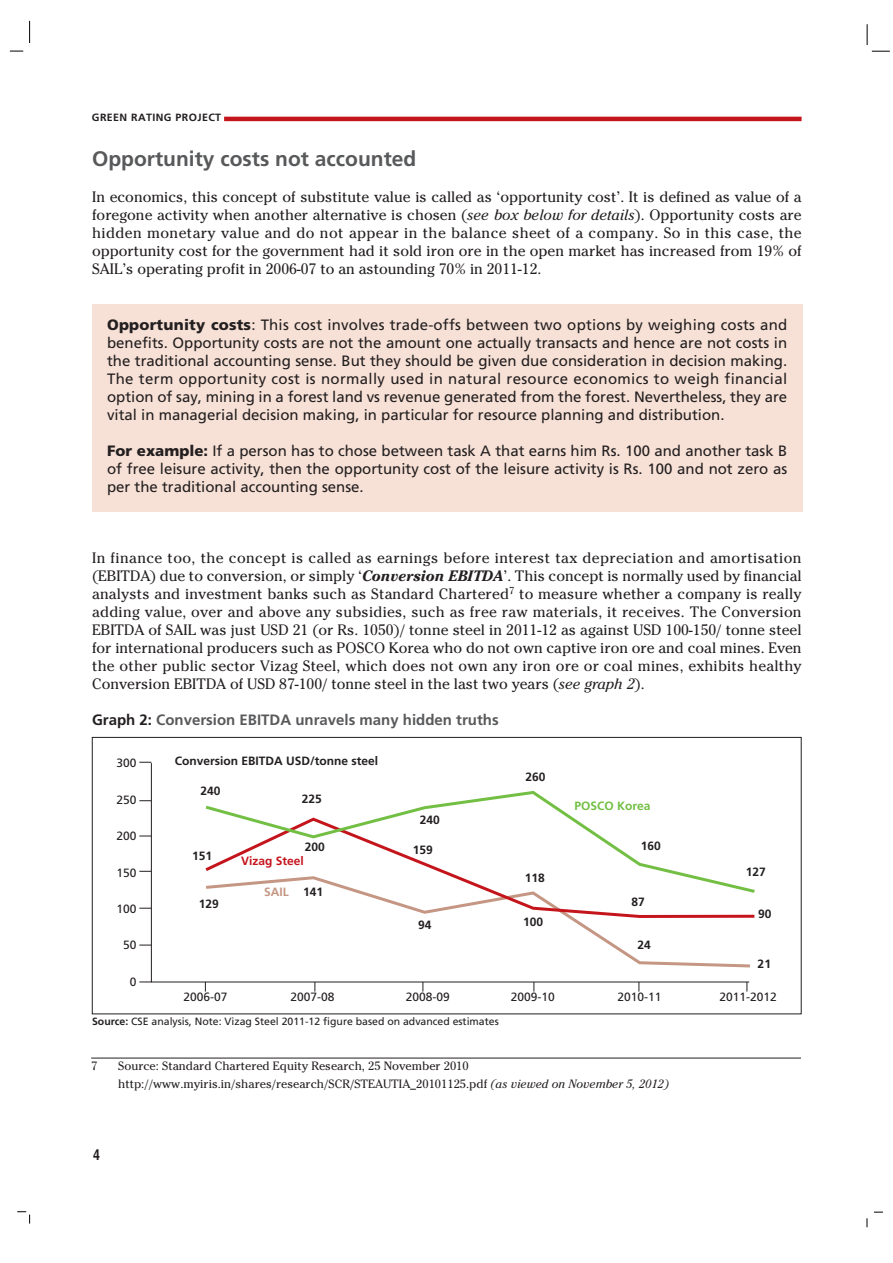
<style>
.page{position:relative;width:893px;height:1263px;background:#fff}
.page>*{position:absolute;margin:0;border:0;box-sizing:border-box;transform-origin:0 0}
.t1{font:700 21px "Frutiger";color:#58595b}
.t2{font:15px/18px "Cheltenham";color:#231f20;text-align:justify}
.t3{font:15px/18px "Frutiger";color:#231f20;text-align:justify}
.t4{font:700 15px "Frutiger";color:#58595b}
.t5{font:700 15px "Helvetica";color:#231f20;scale:.82 1}
.t6{font:12px/18px "Cheltenham";color:#231f20}
.t7{font:700 12px "Frutiger";color:#231f20}
.t8{font:12px "Frutiger";color:#231f20}
.t9{font:700 12px "Frutiger";color:#c4151c}
.t10{font:700 12px "Frutiger";color:#72bf44}
.t11{font:700 12px "Frutiger";color:#c49683}
.t12{font:10.5px "Frutiger";color:#231f20}
.t13{font:700 10.5px "Frutiger";letter-spacing:.04em;color:#231f20}
.s1{font-style:italic}
.s2{font-weight:900}
.s3{font-weight:700;font-style:italic}
.s4{color:#231f20}
.s5{font-weight:700}
</style>
<div class="page">
<svg style="left:10px;top:51px;width:13px;height:1px"></svg>
<svg style="left:29px;top:21px;width:1px;height:22px"></svg>
<svg style="left:17px;top:1211px;width:13px;height:12px"></svg>
<svg style="left:872px;top:51px;width:18px;height:1px"></svg>
<svg style="left:867px;top:24px;width:1px;height:21px"></svg>
<hr style="left:224px;top:117px;width:578px;height:4px;background:#c4151c">
<div style="left:92px;top:304px;width:710px;height:208px;background:#f7e1d6"></div>
<hr style="left:91px;top:1058px;width:710px;height:1px;background:#231f20">
<div style="left:92px;top:737px;width:709px;height:277px;border:1px solid #231f20"></div>
<svg style="left:151px;top:763px;width:598px;height:219px"></svg>
<svg style="left:139px;top:762px;width:12px;height:1px"></svg>
<svg style="left:139px;top:800px;width:12px;height:1px"></svg>
<svg style="left:139px;top:836px;width:12px;height:1px"></svg>
<svg style="left:139px;top:871px;width:12px;height:1px"></svg>
<svg style="left:139px;top:908px;width:12px;height:1px"></svg>
<svg style="left:139px;top:945px;width:12px;height:1px"></svg>
<svg style="left:139px;top:982px;width:12px;height:1px"></svg>
<svg style="left:203px;top:919px;width:547px;height:50px"></svg>
<svg style="left:202px;top:895px;width:553px;height:24px"></svg>
<svg style="left:202px;top:789px;width:553px;height:106px"></svg>
<p class="t13" style="left:92px;top:113px;width:131px">GREEN RATING PROJECT</p>
<h1 class="t1" style="left:92px;top:150px;width:326px">Opportunity costs not accounted</h1>
<p class="t2" style="left:92px;top:190px;width:711px">In economics, this concept of substitute value is called as ‘opportunity cost’. It is defined as value of a foregone activity when another alternative is chosen (<span class="s1">see box below for details</span>). Opportunity costs are hidden monetary value and do not appear in the balance sheet of a company. So in this case, the opportunity cost for the government had it sold iron ore in the open market has increased from 19% of SAIL’s operating profit in 2006-07 to an astounding 70% in 2011-12.</p>
<p class="t3" style="left:107px;top:317px;width:682px"><span class="s2">Opportunity costs</span>: This cost involves trade-offs between two options by weighing costs and benefits. Opportunity costs are not the amount one actually transacts and hence are not costs in the traditional accounting sense. But they should be given due consideration in decision making.<br>The term opportunity cost is normally used in natural resource economics to weigh financial option of say, mining in a forest land vs revenue generated from the forest. Nevertheless, they are vital in managerial decision making, in particular for resource planning and distribution.</p>
<p class="t3" style="left:107px;top:443px;width:682px"><span class="s2">For example:</span> If a person has to chose between task A that earns him Rs. 100 and another task B of free leisure activity, then the opportunity cost of the leisure activity is Rs. 100 and not zero as per the traditional accounting sense.</p>
<p class="t2" style="left:92px;top:550px;width:711px">In finance too, the concept is called as earnings before interest tax depreciation and amortisation (EBITDA) due to conversion, or simply ‘<span class="s3">Conversion EBITDA</span>’. This concept is normally used by financial analysts and investment banks such as Standard Chartered<sup>7</sup> to measure whether a company is really adding value, over and above any subsidies, such as free raw materials, it receives. The Conversion EBITDA of SAIL was just USD 21 (or Rs. 1050)/ tonne steel in 2011-12 as against USD 100-150/ tonne steel for international producers such as POSCO Korea who do not own captive iron ore and coal mines. Even the other public sector Vizag Steel, which does not own any iron ore or coal mines, exhibits healthy Conversion EBITDA of USD 87-100/ tonne steel in the last two years (<span class="s1">see graph 2</span>).</p>
<p class="t4" style="left:92px;top:713px;width:408px"><span class="s4">Graph 2:</span> Conversion EBITDA unravels many hidden truths</p>
<p class="t8" style="left:116px;top:758px;width:22px">300</p>
<p class="t8" style="left:116px;top:795px;width:22px">250</p>
<p class="t8" style="left:116px;top:831px;width:22px">200</p>
<p class="t8" style="left:116px;top:867px;width:22px">150</p>
<p class="t8" style="left:116px;top:904px;width:22px">100</p>
<p class="t8" style="left:123px;top:940px;width:15px">50</p>
<p class="t8" style="left:130px;top:977px;width:8px">0</p>
<p class="t7" style="left:175px;top:756px;width:205px">Conversion EBITDA USD/tonne steel</p>
<p class="t7" style="left:201px;top:786px;width:22px">240</p>
<p class="t7" style="left:192px;top:851px;width:22px">151</p>
<p class="t7" style="left:199px;top:899px;width:22px">129</p>
<p class="t7" style="left:302px;top:794px;width:22px">225</p>
<p class="t7" style="left:305px;top:842px;width:22px">200</p>
<p class="t9" style="left:241px;top:856px;width:64px">Vizag Steel</p>
<p class="t11" style="left:264px;top:887px;width:26px">SAIL</p>
<p class="t7" style="left:303px;top:887px;width:22px">141</p>
<p class="t7" style="left:420px;top:815px;width:22px">240</p>
<p class="t7" style="left:413px;top:845px;width:22px">159</p>
<p class="t7" style="left:418px;top:920px;width:15px">94</p>
<p class="t7" style="left:525px;top:772px;width:22px">260</p>
<p class="t7" style="left:525px;top:873px;width:22px">118</p>
<p class="t7" style="left:523px;top:917px;width:22px">100</p>
<p class="t10" style="left:574px;top:801px;width:78px">POSCO Korea</p>
<p class="t7" style="left:641px;top:841px;width:22px">160</p>
<p class="t7" style="left:631px;top:896px;width:15px">87</p>
<p class="t7" style="left:638px;top:940px;width:15px">24</p>
<p class="t7" style="left:746px;top:867px;width:22px">127</p>
<p class="t7" style="left:758px;top:909px;width:15px">90</p>
<p class="t7" style="left:758px;top:959px;width:15px">21</p>
<p class="t8" style="left:183px;top:992px;width:46px">2006-07</p>
<p class="t8" style="left:290px;top:992px;width:46px">2007-08</p>
<p class="t8" style="left:406px;top:992px;width:46px">2008-09</p>
<p class="t8" style="left:511px;top:992px;width:46px">2009-10</p>
<p class="t8" style="left:617px;top:992px;width:46px">2010-11</p>
<p class="t8" style="left:719px;top:992px;width:59px">2011-2012</p>
<p class="t12" style="left:92px;top:1017px;width:408px"><span class="s5">Source:</span> CSE analysis, Note: Vizag Steel 2011-12 figure based on advanced estimates</p>
<p class="t6" style="left:91px;top:1058px;width:8px">7</p>
<p class="t6" style="left:118px;top:1058px;width:552px">Source: Standard Chartered Equity Research, 25 November 2010 http://www.myiris.in/shares/research/SCR/STEAUTIA_20101125.pdf <span class="s1">(as viewed on November 5, 2012)</span></p>
<p class="t5" style="left:93px;top:1149px;width:10px">4</p>
</div>
